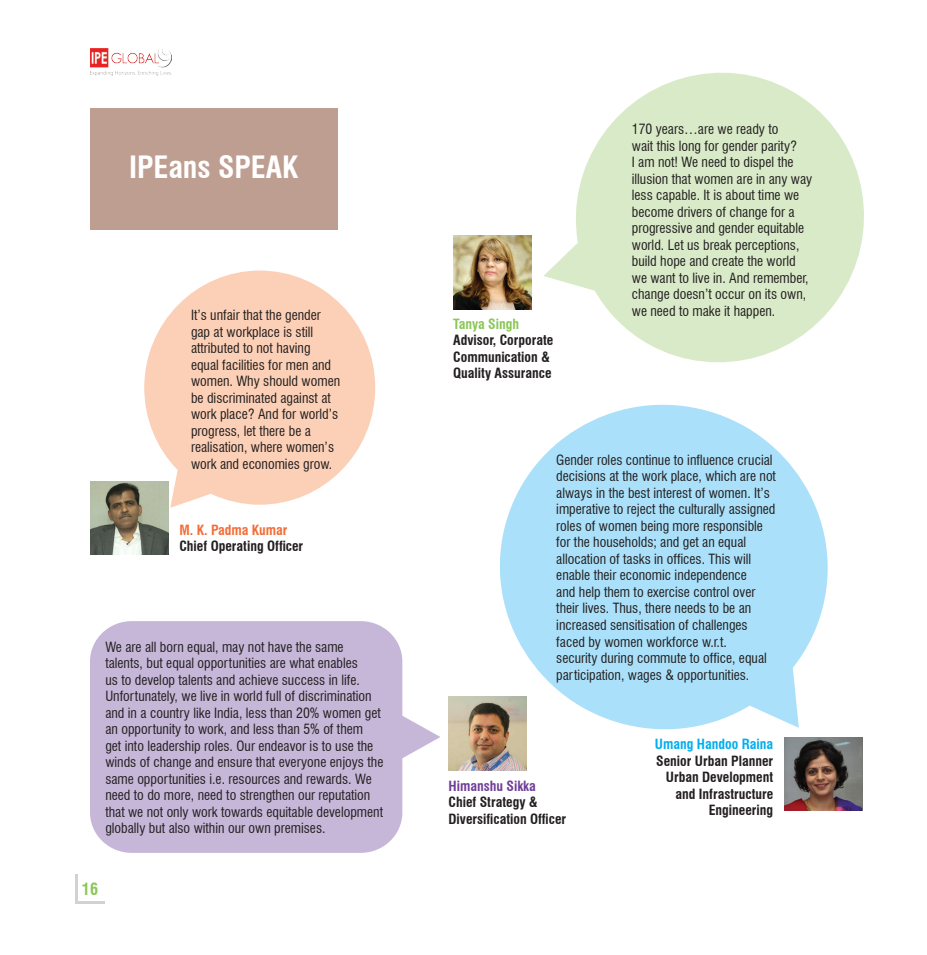
<style>
.page{position:relative;width:927px;height:955px;background:#fff}
.page>*{position:absolute;margin:0;border:0;box-sizing:border-box;transform-origin:0 0}
.t1{font:700 condensed 30px "Swiss 721 BT";color:#fff}
.t2{font:700 condensed 16.25px "Swiss 721 BT";color:#89c755}
.t3{font:condensed 13.75px/16.5px "Swiss 721 BT";color:#231f20}
.t4{font:700 condensed 13.75px/16.5px "Swiss 721 BT";color:#231f20}
.t5{font:700 condensed 13.75px "Swiss 721 BT";color:#00aeef}
.t6{font:700 condensed 13.75px "Swiss 721 BT";color:#f26d38}
.t7{font:700 condensed 13.75px "Swiss 721 BT";color:#6f3e98}
.t8{font:700 condensed 13.75px "Swiss 721 BT";color:#89c755}
</style>
<div class="page">
<img style="left:91px;top:49px;width:80px;height:26px">
<hr style="left:75px;top:900px;width:30px;height:3px;background:#d1d2d4">
<hr style="left:75px;top:874px;width:3px;height:29px;background:#d1d2d4">
<div style="left:90px;top:108px;width:248px;height:122px;background:#be9e91"></div>
<svg style="left:144px;top:270px;width:231px;height:237px;fill:#fcd0b6"></svg>
<svg style="left:90px;top:621px;width:350px;height:231px;background:#cbbedb"></svg>
<img style="left:90px;top:481px;width:78px;height:73px">
<svg style="left:543px;top:72px;width:321px;height:291px;fill:#d9eac8"></svg>
<img style="left:453px;top:235px;width:79px;height:74px">
<img style="left:784px;top:737px;width:78px;height:73px">
<img style="left:448px;top:696px;width:79px;height:73px">
<svg style="left:484px;top:404px;width:344px;height:330px;fill:#aae0f9"></svg>
<h1 class="t1" style="left:129px;top:149px;width:171px">IPEans SPEAK</h1>
<p class="t3" style="left:191px;top:306px;width:151px">It’s unfair that the gender gap at workplace is still attributed to not having equal facilities for men and women. Why should women be discriminated against at work place? And for world’s progress, let there be a realisation, where women’s work and economies grow.</p>
<p class="t6" style="left:179px;top:521px;width:110px">M. K. Padma Kumar</p>
<p class="t4" style="left:179px;top:537px;width:125px">Chief Operating Officer</p>
<p class="t3" style="left:105px;top:638px;width:280px">We are all born equal, may not have the same talents, but equal opportunities are what enables<br>us to develop talents and achieve success in life.<br>Unfortunately, we live in world full of discrimination and in a country like India, less than 20% women get an opportunity to work, and less than 5% of them<br>get into leadership roles. Our endeavor is to use the winds of change and ensure that everyone enjoys the same opportunities i.e. resources and rewards. We need to do more, need to strengthen our reputation that we not only work towards equitable development globally but also within our own premises.</p>
<p class="t2" style="left:82px;top:878px;width:18px">16</p>
<p class="t8" style="left:453px;top:315px;width:67px">Tanya Singh</p>
<p class="t4" style="left:453px;top:332px;width:102px">Advisor, Corporate<br>Communication &amp;<br>Quality Assurance</p>
<p class="t3" style="left:632px;top:121px;width:182px">170 years…are we ready to<br>wait this long for gender parity?<br>I am not! We need to dispel the illusion that women are in any way less capable. It is about time we become drivers of change for a progressive and gender equitable world. Let us break perceptions, build hope and create the world we want to live in. And remember, change doesn’t occur on its own, we need to make it happen.</p>
<p class="t3" style="left:556px;top:451px;width:221px">Gender roles continue to influence crucial decisions at the work place, which are not always in the best interest of women. It’s imperative to reject the culturally assigned roles of women being more responsible for the households; and get an equal allocation of tasks in offices. This will enable their economic independence<br>and help them to exercise control over their lives. Thus, there needs to be an increased sensitisation of challenges faced by women workforce w.r.t.<br>security during commute to office, equal participation, wages &amp; opportunities.</p>
<p class="t7" style="left:448px;top:776px;width:89px">Himanshu Sikka</p>
<p class="t4" style="left:448px;top:793px;width:119px">Chief Strategy &amp;<br>Diversification Officer</p>
<p class="t5" style="left:655px;top:735px;width:120px">Umang Handoo Raina</p>
<p class="t4" style="left:656px;top:752px;width:119px;text-align:right">Senior Urban Planner<br>Urban Development and Infrastructure<br>Engineering</p>
</div>
